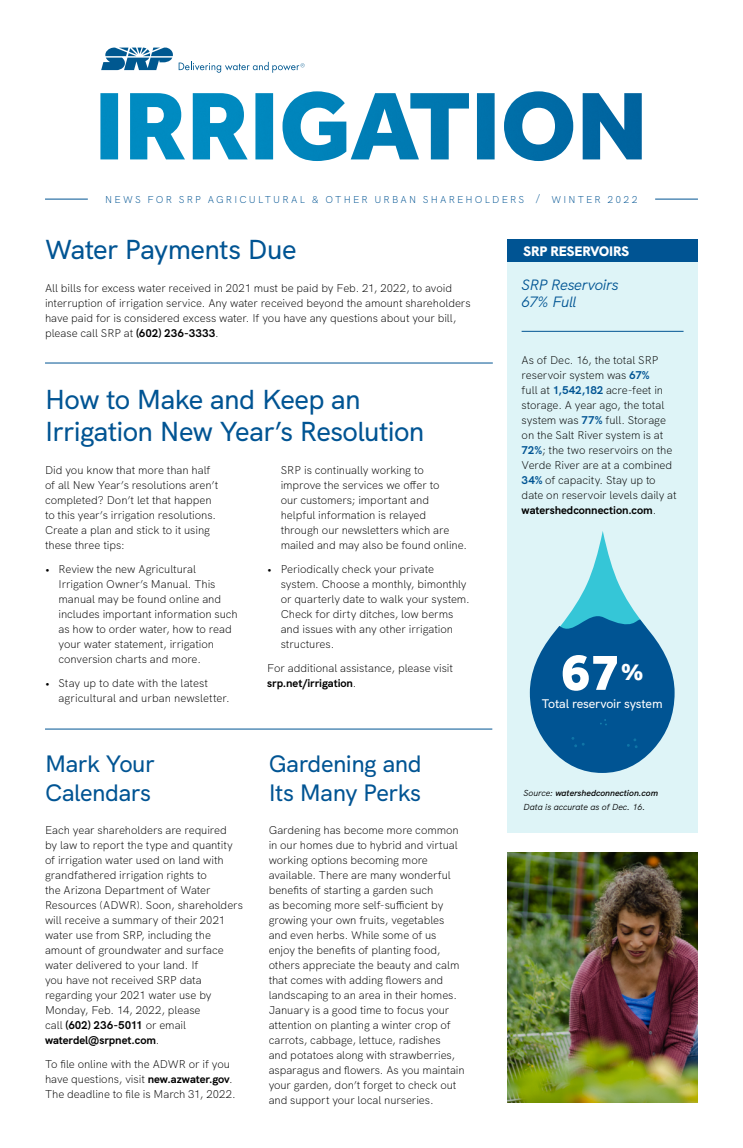
<style>
.page{position:relative;width:743px;height:1148px;background:#fff}
.page>*{position:absolute;margin:0;border:0;box-sizing:border-box;transform-origin:0 0}
.t1{font:800 53.75px "Effra";color:#fff}
.t2{font:500 27.5px/32.5px "SRP Sans";letter-spacing:-.025em;color:#005493}
.t3{font:500 23.75px/28.8px "SRP Sans";letter-spacing:-.02em;color:#005493}
.t4{font:italic 15px/17.5px "SRP Sans";letter-spacing:-.02em;color:#005493}
.t5{font:900 13.75px "SRP Sans";letter-spacing:-.005em;color:#fff}
.t6{font:500 12.5px "SRP Sans";letter-spacing:-.015em;color:#fff}
.t7{font:300 11.25px/15px "SRP Sans";letter-spacing:-.005em;color:#000}
.t8{font:300 10px "SRP Sans";letter-spacing:.215em;color:#005493}
.t9{font:italic 8.75px/13.8px "SRP Sans";color:#000}
.s1{font-weight:700}
.s2{font-weight:400}
.s3{font-weight:700;color:#005493}
.s4{font-weight:600}
</style>
<div class="page">
<svg style="left:101px;top:48px;width:72px;height:22px"></svg>
<svg style="left:179px;top:62px;width:125px;height:11px"></svg>
<img style="left:100px;top:91px;width:541px;height:70px">
<hr style="left:45px;top:363px;width:447px;height:1px;background:#005493">
<hr style="left:45px;top:729px;width:447px;height:1px;background:#005493">
<hr style="left:45px;top:199px;width:43px;height:1px;background:#005493">
<hr style="left:655px;top:199px;width:43px;height:1px;background:#005493">
<img style="left:507px;top:853px;width:191px;height:249px">
<div style="left:507px;top:240px;width:190px;height:593px;background:#def4f7"></div>
<hr style="left:521px;top:331px;width:162px;height:1px;background:#005493">
<svg style="left:530px;top:531px;width:144px;height:242px"></svg>
<div style="left:507px;top:239px;width:190px;height:23px;background:#005493"></div>
<p class="t8" style="left:105px;top:191px;width:534px">NEWS FOR SRP AGRICULTURAL &amp; OTHER URBAN SHAREHOLDERS / WINTER 2022</p>
<h2 class="t2" style="left:45px;top:230px;width:253px">Water Payments Due</h2>
<p class="t7" style="left:45px;top:279px;width:427px">All bills for excess water received in 2021 must be paid by Feb. 21, 2022, to avoid interruption of irrigation service. Any water received beyond the amount shareholders have paid for is considered excess water. If you have any questions about your bill, please call SRP at <span class="s1">(602) 236-3333</span>.</p>
<h2 class="t2" style="left:45px;top:380px;width:381px">How to Make and Keep an<br>Irrigation New Year’s Resolution</h2>
<p class="t7" style="left:45px;top:461px;width:175px">Did you know that more than half of all New Year’s resolutions aren’t completed? Don’t let that happen to this year’s irrigation resolutions.<br>Create a plan and stick to it using these three tips:</p>
<p class="t7" style="left:58px;top:560px;width:181px;text-indent:-13px"><span class="s2">•</span> Review the new Agricultural<br>Irrigation Owner’s Manual. This manual may be found online and includes important information such as how to order water, how to read your water statement, irrigation conversion charts and more.</p>
<p class="t7" style="left:59px;top:674px;width:173px;text-indent:-13px"><span class="s2">•</span> Stay up to date with the latest agricultural and urban newsletter.</p>
<p class="t7" style="left:280px;top:461px;width:188px">SRP is continually working to<br>improve the services we offer to<br>our customers; important and<br>helpful information is relayed through our newsletters which are mailed and may also be found online.</p>
<p class="t7" style="left:280px;top:560px;width:191px;text-indent:-14px"><span class="s2">•</span> Periodically check your private system. Choose a monthly, bimonthly or quarterly date to walk your system.<br>Check for dirty ditches, low berms and issues with any other irrigation structures.</p>
<p class="t7" style="left:267px;top:659px;width:187px">For additional assistance, please visit <span class="s1">srp.net/irrigation</span>.</p>
<h3 class="t3" style="left:45px;top:747px;width:111px">Mark Your<br>Calendars</h3>
<p class="t7" style="left:45px;top:821px;width:199px">Each year shareholders are required<br>by law to report the type and quantity of irrigation water used on land with grandfathered irrigation rights to<br>the Arizona Department of Water<br>Resources (ADWR). Soon, shareholders will receive a summary of their 2021 water use from SRP, including the amount of groundwater and surface water delivered to your land. If<br>you have not received SRP data regarding your 2021 water use by<br>Monday, Feb. 14, 2022, please<br>call <span class="s1">(602) 236-5011</span> or email <span class="s1">waterdel@srpnet.com</span>.</p>
<p class="t7" style="left:45px;top:1055px;width:192px">To file online with the ADWR or if you have questions, visit <span class="s1">new.azwater.gov</span>.<br>The deadline to file is March 31, 2022.</p>
<h3 class="t3" style="left:269px;top:747px;width:155px">Gardening and<br>Its Many Perks</h3>
<p class="t7" style="left:269px;top:821px;width:197px">Gardening has become more common in our homes due to hybrid and virtual working options becoming more available. There are many wonderful benefits of starting a garden such<br>as becoming more self-sufficient by growing your own fruits, vegetables and even herbs. While some of us enjoy the benefits of planting food, others appreciate the beauty and calm that comes with adding flowers and landscaping to an area in their homes.<br>January is a good time to focus your attention on planting a winter crop of carrots, cabbage, lettuce, radishes<br>and potatoes along with strawberries, asparagus and flowers. As you maintain your garden, don’t forget to check out and support your local nurseries.</p>
<p class="t5" style="left:523px;top:240px;width:107px">SRP RESERVOIRS</p>
<h3 class="t4" style="left:521px;top:274px;width:98px">SRP Reservoirs<br>67% Full</h3>
<p class="t7" style="left:521px;top:352px;width:156px">As of Dec. 16, the total SRP reservoir system was <span class="s3">67%<br></span>full at <span class="s3">1,542,182</span> acre-feet in storage. A year ago, the total system was <span class="s3">77%</span> full. Storage on the Salt River system is at<br><span class="s3">72%</span>; the two reservoirs on the<br>Verde River are at a combined<br><span class="s3">34%</span> of capacity. Stay up to date on reservoir levels daily at <span class="s1">watershedconnection.com</span>.</p>
<h1 class="t1" style="left:560px;top:640px;width:85px">67<sup>%</sup></h1>
<p class="t6" style="left:541px;top:694px;width:122px">Total reservoir system</p>
<p class="t9" style="left:523px;top:785px;width:136px">Source: <span class="s4">watershedconnection.com<br></span>Data is accurate as of Dec. 16.</p>
</div>
